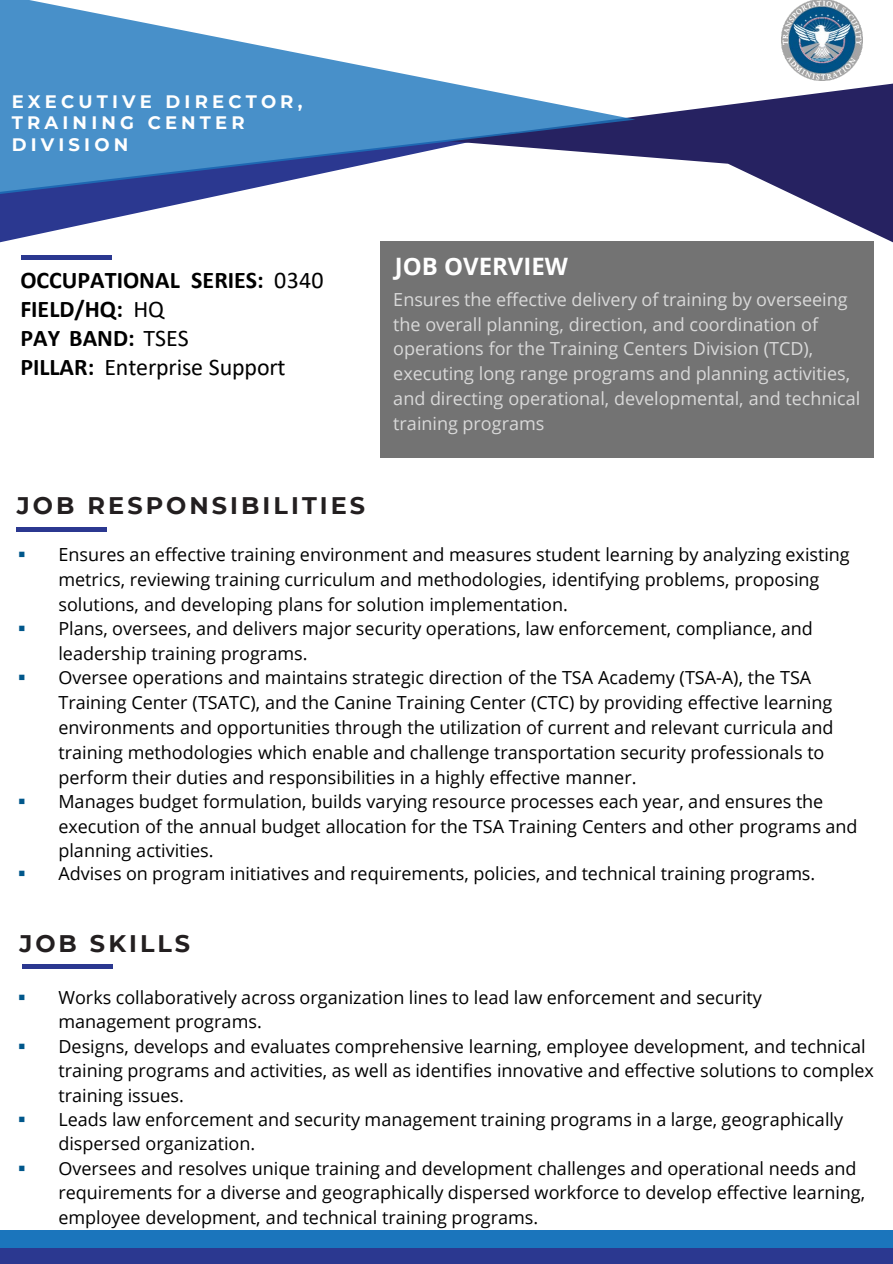
<style>
.page{position:relative;width:893px;height:1264px;background:#fff}
.page>*{position:absolute;margin:0;border:0;box-sizing:border-box;transform-origin:0 0}
.t1{font:700 24px "Calibri";color:#000}
.t2{font:700 24px "Montserrat";letter-spacing:.125em;color:#231f20}
.t3{font:24px "Calibri";letter-spacing:-.005em;color:#000}
.t4{font:700 24px "Open Sans";color:#fff}
.t5{font:18px/24.9px "Open Sans";letter-spacing:-.005em;color:#000}
.t6{font:18px/24.9px "Open Sans";letter-spacing:-.005em;color:#d9d9d9}
.t7{font:700 18px/21.6px "Montserrat";letter-spacing:.23em;color:#fff}
.s1{font-weight:400}
.s2{font-weight:700}
.s3{color:#00578b}
</style>
<div class="page">
<svg style="left:0;top:194px;width:226px;height:48px"></svg>
<svg style="left:635px;top:84px;width:257px;height:158px;fill:#262261"></svg>
<svg style="left:0;top:0;width:635px;height:194px;fill:#4890c9"></svg>
<div style="left:22px;top:255px;width:90px;height:5px;background:#2b3890"></div>
<div style="left:17px;top:527px;width:90px;height:5px;background:#2b3890"></div>
<div style="left:0;top:1246px;width:892px;height:17px;background:#2b3890"></div>
<div style="left:0;top:1230px;width:892px;height:17px;background:#1b75bc"></div>
<div style="left:380px;top:241px;width:493px;height:217px;background:#737373"></div>
<img style="left:781px;top:0;width:81px;height:81px">
<div style="left:23px;top:963px;width:90px;height:5px;background:#2b3890"></div>
<p class="t7" style="left:12px;top:89px;width:292px">EXECUTIVE DIRECTOR,<br>TRAINING CENTER<br>DIVISION</p>
<p class="t1" style="left:20px;top:263px;width:305px">OCCUPATIONAL SERIES: <span class="s1">0340</span></p>
<p class="t1" style="left:20px;top:292px;width:145px">FIELD/HQ: <span class="s1">HQ</span></p>
<p class="t1" style="left:20px;top:321px;width:170px">PAY BAND: <span class="s1">TSES</span></p>
<p class="t3" style="left:20px;top:350px;width:267px"><span class="s2">PILLAR:</span> Enterprise Support</p>
<p class="t4" style="left:395px;top:249px;width:174px">JOB OVERVIEW</p>
<p class="t6" style="left:393px;top:286px;width:468px">Ensures the effective delivery of training by overseeing the overall planning, direction, and coordination of operations for the Training Centers Division (TCD), executing long range programs and planning activities, and directing operational, developmental, and technical training programs</p>
<p class="t2" style="left:17px;top:487px;width:350px">JOB RESPONSIBILITIES</p>
<p class="t5" style="left:58px;top:541px;width:792px;text-indent:-41px"><span class="s3">▪</span> Ensures an effective training environment and measures student learning by analyzing existing metrics, reviewing training curriculum and methodologies, identifying problems, proposing solutions, and developing plans for solution implementation.</p>
<p class="t5" style="left:58px;top:616px;width:756px;line-height:24.3px;text-indent:-40px"><span class="s3">▪</span> Plans, oversees, and delivers major security operations, law enforcement, compliance, and leadership training programs.</p>
<p class="t5" style="left:58px;top:664px;width:776px;text-indent:-40px"><span class="s3">▪</span> Oversee operations and maintains strategic direction of the TSA Academy (TSA-A), the TSA Training Center (TSATC), and the Canine Training Center (CTC) by providing effective learning environments and opportunities through the utilization of current and relevant curricula and training methodologies which enable and challenge transportation security professionals to perform their duties and responsibilities in a highly effective manner.</p>
<p class="t5" style="left:58px;top:789px;width:800px;line-height:24.5px;text-indent:-41px"><span class="s3">▪</span> Manages budget formulation, builds varying resource processes each year, and ensures the execution of the annual budget allocation for the TSA Training Centers and other programs and planning activities.</p>
<p class="t5" style="left:18px;top:860px;width:798px"><span class="s3">▪</span> Advises on program initiatives and requirements, policies, and technical training programs.</p>
<p class="t2" style="left:19px;top:926px;width:172px">JOB SKILLS</p>
<p class="t5" style="left:58px;top:984px;width:705px;line-height:24.3px;text-indent:-41px"><span class="s3">▪</span> Works collaboratively across organization lines to lead law enforcement and security management programs.</p>
<p class="t5" style="left:58px;top:1033px;width:817px;line-height:24.5px;text-indent:-41px"><span class="s3">▪</span> Designs, develops and evaluates comprehensive learning, employee development, and technical training programs and activities, as well as identifies innovative and effective solutions to complex training issues.</p>
<p class="t5" style="left:58px;top:1106px;width:786px;line-height:24.3px;text-indent:-41px"><span class="s3">▪</span> Leads law enforcement and security management training programs in a large, geographically dispersed organization.</p>
<p class="t5" style="left:58px;top:1155px;width:808px;line-height:24.5px;text-indent:-41px"><span class="s3">▪</span> Oversees and resolves unique training and development challenges and operational needs and requirements for a diverse and geographically dispersed workforce to develop effective learning, employee development, and technical training programs.</p>
</div>
